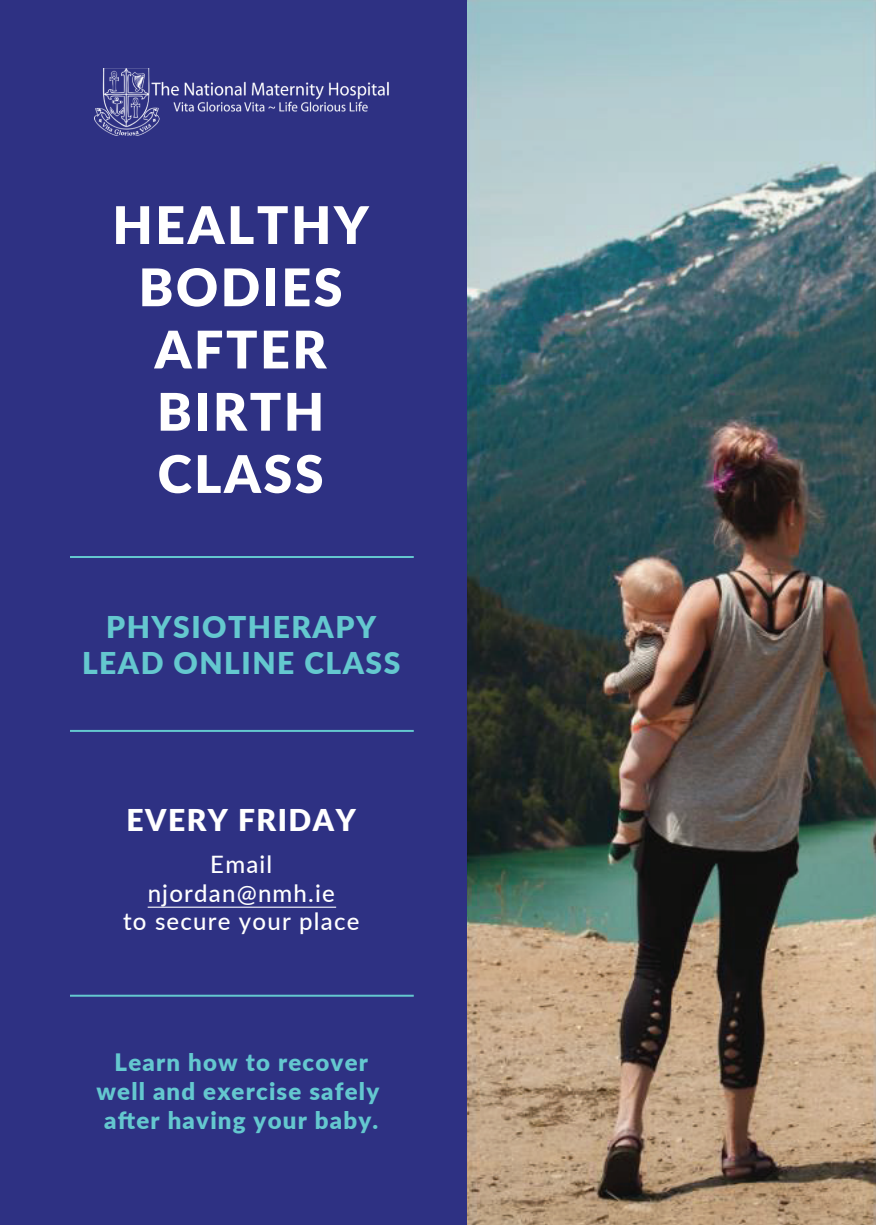
<style>
.page{position:relative;width:876px;height:1225px;background:#fff}
.page>*{position:absolute;margin:0;border:0;box-sizing:border-box;transform-origin:0 0}
.t1{font:900 51.8px/62.2px "Lato";letter-spacing:.05em;color:#fff;text-align:center}
.t2{font:900 30px/36px "Lato";letter-spacing:.05em;color:#64c8cf;text-align:center}
.t3{font:900 30px "Lato";letter-spacing:.05em;color:#fff}
.t4{font:900 24px/28.8px "Lato";letter-spacing:.05em;color:#64c8cf;text-align:center}
.t5{font:500 24px/28.8px "Lato";letter-spacing:.05em;color:#fff;text-align:center}
</style>
<div class="page">
<img style="left:467px;top:0;width:409px;height:1225px">
<div style="left:0;top:0;width:467px;height:1225px;background:#2e3183"></div>
<img style="left:94px;top:69px;width:295px;height:66px">
<hr style="left:148px;top:906px;width:188px;height:1px;background:#fff">
<hr style="left:70px;top:556px;width:344px;height:2px;background:#64c8cf">
<hr style="left:70px;top:730px;width:344px;height:2px;background:#64c8cf">
<hr style="left:70px;top:994px;width:344px;height:2px;background:#64c8cf">
<h1 class="t1" style="left:112px;top:192px;width:258px">HEALTHY<br>BODIES<br>AFTER<br>BIRTH<br>CLASS</h1>
<p class="t2" style="left:82px;top:607px;width:320px">PHYSIOTHERAPY<br>LEAD ONLINE CLASS</p>
<p class="t3" style="left:127px;top:797px;width:231px">EVERY FRIDAY</p>
<p class="t5" style="left:123px;top:848px;width:238px">Email njordan@nmh.ie<br>to secure your place</p>
<p class="t4" style="left:96px;top:1046px;width:284px">Learn how to recover well and exercise safely after having your baby.</p>
</div>
